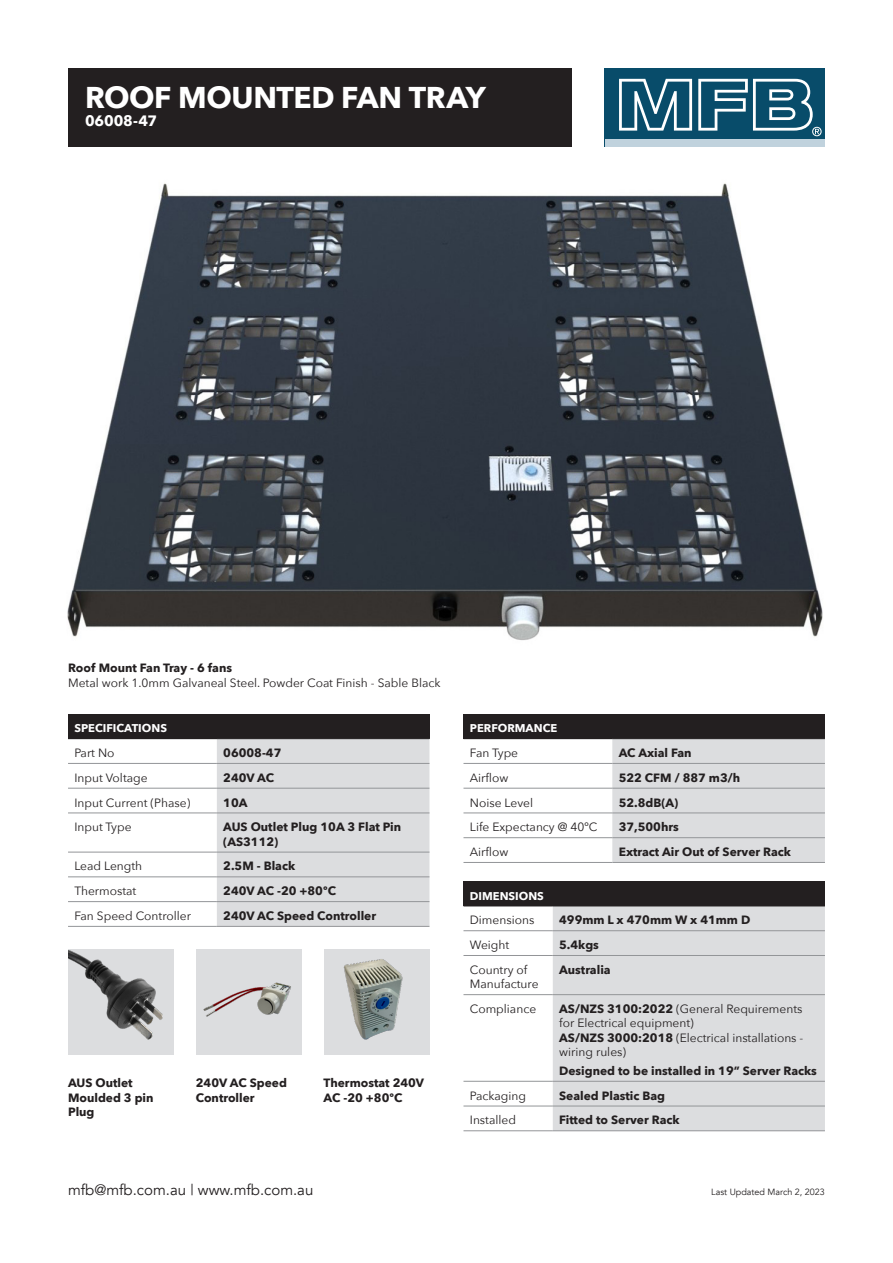
<style>
.page{position:relative;width:893px;height:1263px;background:#fff}
.page>*{position:absolute;margin:0;border:0;box-sizing:border-box;transform-origin:0 0}
.TOC__Heading_Marker{font:700 30px "Avenir Next";letter-spacing:-.015em;color:#fff}
.t1{font:15px "Avenir";color:#231f20}
.TOC__Heading_Marker-2{font:700 15px "Avenir Next";letter-spacing:-.015em;color:#fff}
.TD{font:12px/14.4px "Avenir Next";color:#231f20}
.TD-2{font:700 12px/14.4px "Avenir Next";color:#231f20}
.TH{font:700 11.25px "Avenir Next";color:#fff}
.t2{font:9px "Avenir";color:#231f20}
.s1{font-weight:700}
</style>
<div class="page">
<div style="left:68px;top:715px;width:361px;height:24px;background:#231f20"></div>
<div style="left:217px;top:739px;width:212px;height:187px;background:#dcdddf"></div>
<hr style="left:68px;top:763px;width:149px;height:1px;background:#939598">
<hr style="left:217px;top:763px;width:212px;height:1px;background:#939598">
<hr style="left:68px;top:788px;width:149px;height:1px;background:#939598">
<hr style="left:217px;top:788px;width:212px;height:1px;background:#939598">
<hr style="left:68px;top:812px;width:149px;height:1px;background:#939598">
<hr style="left:217px;top:812px;width:212px;height:1px;background:#939598">
<hr style="left:68px;top:852px;width:149px;height:1px;background:#939598">
<hr style="left:217px;top:852px;width:212px;height:1px;background:#939598">
<hr style="left:68px;top:876px;width:149px;height:1px;background:#939598">
<hr style="left:217px;top:876px;width:212px;height:1px;background:#939598">
<hr style="left:68px;top:901px;width:149px;height:1px;background:#939598">
<hr style="left:217px;top:901px;width:212px;height:1px;background:#939598">
<hr style="left:68px;top:926px;width:149px;height:1px;background:#939598">
<hr style="left:217px;top:926px;width:212px;height:1px;background:#939598">
<div style="left:68px;top:68px;width:504px;height:78px;background:#231f20"></div>
<div style="left:463px;top:715px;width:362px;height:24px;background:#231f20"></div>
<div style="left:612px;top:739px;width:213px;height:123px;background:#dcdddf"></div>
<hr style="left:463px;top:763px;width:149px;height:1px;background:#939598">
<hr style="left:612px;top:763px;width:213px;height:1px;background:#939598">
<hr style="left:463px;top:788px;width:149px;height:1px;background:#939598">
<hr style="left:612px;top:788px;width:213px;height:1px;background:#939598">
<hr style="left:463px;top:812px;width:149px;height:1px;background:#939598">
<hr style="left:612px;top:812px;width:213px;height:1px;background:#939598">
<hr style="left:463px;top:837px;width:149px;height:1px;background:#939598">
<hr style="left:612px;top:837px;width:213px;height:1px;background:#939598">
<hr style="left:463px;top:862px;width:149px;height:1px;background:#939598">
<hr style="left:612px;top:862px;width:213px;height:1px;background:#939598">
<div style="left:463px;top:882px;width:362px;height:24px;background:#231f20"></div>
<div style="left:553px;top:906px;width:272px;height:224px;background:#dcdddf"></div>
<hr style="left:463px;top:955px;width:90px;height:1px;background:#939598">
<hr style="left:553px;top:955px;width:272px;height:1px;background:#939598">
<hr style="left:463px;top:994px;width:90px;height:1px;background:#939598">
<hr style="left:553px;top:994px;width:272px;height:1px;background:#939598">
<hr style="left:463px;top:1081px;width:90px;height:1px;background:#939598">
<hr style="left:553px;top:1081px;width:272px;height:1px;background:#939598">
<hr style="left:463px;top:1106px;width:90px;height:1px;background:#939598">
<hr style="left:553px;top:1106px;width:272px;height:1px;background:#939598">
<hr style="left:463px;top:1130px;width:90px;height:1px;background:#939598">
<hr style="left:553px;top:1130px;width:272px;height:1px;background:#939598">
<hr style="left:463px;top:881px;width:90px;height:1px;background:#231f20">
<hr style="left:553px;top:881px;width:272px;height:1px;background:#231f20">
<hr style="left:463px;top:930px;width:90px;height:1px;background:#939598">
<hr style="left:553px;top:930px;width:272px;height:1px;background:#939598">
<div style="left:605px;top:68px;width:220px;height:78px;background:#084c6a"></div>
<svg style="left:619px;top:79px;width:73px;height:52px"></svg>
<div style="left:605px;top:139px;width:220px;height:7px;background:#c0d2dd"></div>
<svg style="left:698px;top:79px;width:124px;height:57px"></svg>
<img style="left:67px;top:183px;width:756px;height:457px">
<img style="left:68px;top:949px;width:106px;height:106px">
<div style="left:196px;top:949px;width:106px;height:106px;background:#dcdddf"></div>
<img style="left:203px;top:982px;width:88px;height:35px">
<img style="left:324px;top:949px;width:105px;height:106px">
<p class="TOC__Heading_Marker" style="left:85px;top:72px;width:402px">ROOF MOUNTED FAN TRAY</p>
<p class="TOC__Heading_Marker-2" style="left:85px;top:108px;width:74px">06008-47</p>
<p class="TD" style="left:68px;top:660px;width:374px"><span class="s1">Roof Mount Fan Tray - 6 fans<br></span>Metal work 1.0mm Galvaneal Steel. Powder Coat Finish - Sable Black</p>
<p class="TH" style="left:74px;top:719px;width:94px">SPECIFICATIONS</p>
<p class="TD" style="left:74px;top:745px;width:42px">Part No</p>
<p class="TD-2" style="left:223px;top:745px;width:60px">06008-47</p>
<p class="TD" style="left:74px;top:770px;width:75px">Input Voltage</p>
<p class="TD-2" style="left:223px;top:770px;width:52px">240V AC</p>
<p class="TD" style="left:74px;top:795px;width:117px">Input Current (Phase)</p>
<p class="TD-2" style="left:223px;top:795px;width:26px">10A</p>
<p class="TD" style="left:74px;top:819px;width:59px">Input Type</p>
<p class="TD-2" style="left:223px;top:820px;width:179px">AUS Outlet Plug 10A 3 Flat Pin (AS3112)</p>
<p class="TD" style="left:74px;top:858px;width:69px">Lead Length</p>
<p class="TD-2" style="left:223px;top:859px;width:74px">2.5M - Black</p>
<p class="TD" style="left:74px;top:883px;width:63px">Thermostat</p>
<p class="TD-2" style="left:223px;top:884px;width:114px">240V AC -20 +80ºC</p>
<p class="TD" style="left:74px;top:908px;width:118px">Fan Speed Controller</p>
<p class="TD-2" style="left:223px;top:908px;width:154px">240V AC Speed Controller</p>
<p class="TD-2" style="left:68px;top:1076px;width:87px">AUS Outlet<br>Moulded 3 pin<br>Plug</p>
<p class="TD-2" style="left:196px;top:1076px;width:93px">240V AC Speed<br>Controller</p>
<p class="TD-2" style="left:324px;top:1076px;width:102px">Thermostat 240V<br>AC -20 +80ºC</p>
<p class="TH" style="left:470px;top:719px;width:89px">PERFORMANCE</p>
<p class="TD" style="left:470px;top:745px;width:50px">Fan Type</p>
<p class="TD-2" style="left:619px;top:745px;width:74px">AC Axial Fan</p>
<p class="TD" style="left:470px;top:770px;width:40px">Airflow</p>
<p class="TD-2" style="left:619px;top:770px;width:123px">522 CFM / 887 m3/h</p>
<p class="TD" style="left:470px;top:795px;width:65px">Noise Level</p>
<p class="TD-2" style="left:619px;top:795px;width:61px">52.8dB(A)</p>
<p class="TD" style="left:470px;top:819px;width:129px">Life Expectancy @ 40ºC</p>
<p class="TD-2" style="left:619px;top:820px;width:62px">37,500hrs</p>
<p class="TD" style="left:470px;top:844px;width:40px">Airflow</p>
<p class="TD-2" style="left:619px;top:844px;width:174px">Extract Air Out of Server Rack</p>
<p class="TH" style="left:470px;top:886px;width:76px">DIMENSIONS</p>
<p class="TD" style="left:470px;top:912px;width:66px">Dimensions</p>
<p class="TD-2" style="left:559px;top:913px;width:193px">499mm L x 470mm W x 41mm D</p>
<p class="TD" style="left:470px;top:937px;width:41px">Weight</p>
<p class="TD-2" style="left:559px;top:937px;width:41px">5.4kgs</p>
<p class="TD" style="left:470px;top:962px;width:70px">Country of<br>Manufacture</p>
<p class="TD-2" style="left:559px;top:962px;width:53px">Australia</p>
<p class="TD" style="left:470px;top:1001px;width:68px">Compliance</p>
<p class="TD" style="left:559px;top:1001px;width:246px"><span class="s1">AS/NZS 3100:2022</span> (General Requirements for Electrical equipment)<br><span class="s1">AS/NZS 3000:2018</span> (Electrical installations - wiring rules)</p>
<p class="TD-2" style="left:559px;top:1063px;width:259px">Designed to be installed in 19” Server Racks</p>
<p class="TD" style="left:470px;top:1088px;width:58px">Packaging</p>
<p class="TD-2" style="left:559px;top:1088px;width:108px">Sealed Plastic Bag</p>
<p class="TD" style="left:470px;top:1112px;width:48px">Installed</p>
<p class="TD-2" style="left:559px;top:1113px;width:122px">Fitted to Server Rack</p>
<p class="t1" style="left:68px;top:1181px;width:247px">mfb@mfb.com.au | www.mfb.com.au</p>
<p class="t2" style="left:711px;top:1186px;width:115px">Last Updated March 2, 2023</p>
</div>
